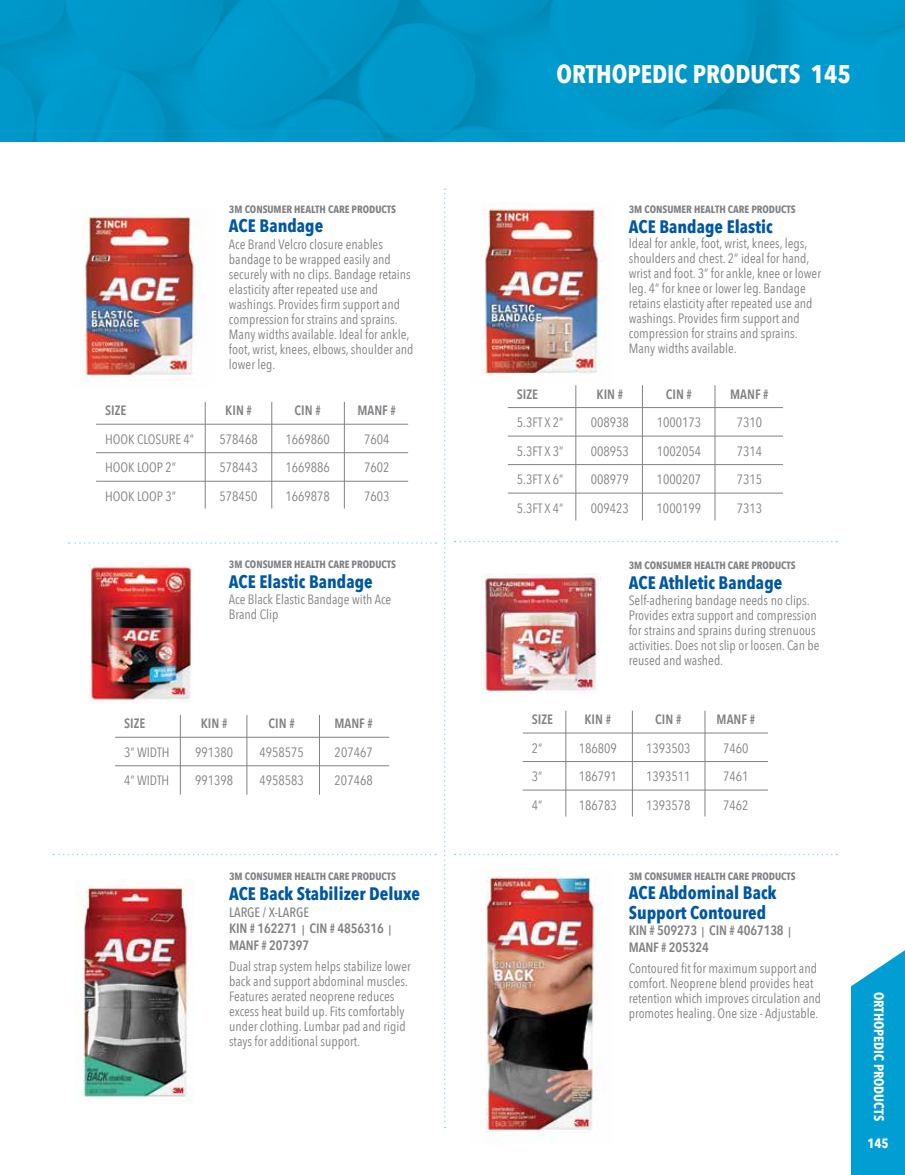
<style>
.page{position:relative;width:905px;height:1175px;background:#fff}
.page>*{position:absolute;margin:0;border:0;box-sizing:border-box;transform-origin:0 0}
.t1{font:700 25.5px "Avenir Next Condensed";color:#fff}
.t2{font:700 18px/19.5px "Avenir Next Condensed";color:#0057a3}
.t3{font:13.5px/15px "Avenir Next Condensed";color:#808285}
.t4{font:600 13.5px/16.5px "Avenir Next Condensed";letter-spacing:-.01em;color:#808285}
.t5{font:700 13.5px "Avenir Next Condensed";color:#fff}
.t6{font:700 10.5px "Avenir Next Condensed";color:#808285}
.s1{font-weight:500}
.s2{font-size:10.5px}
</style>
<div class="page">
<img style="left:0;top:0;width:904px;height:142px">
<svg style="left:851px;top:951px;width:53px;height:223px;background:#14a5d5"></svg>
<svg style="left:444px;top:188px;width:1px;height:940px"></svg>
<svg style="left:454px;top:541px;width:383px;height:1px"></svg>
<img style="left:483px;top:203px;width:122px;height:172px">
<hr style="left:508px;top:407px;width:274px;height:1px;background:#808285">
<hr style="left:508px;top:436px;width:274px;height:1px;background:#808285">
<hr style="left:508px;top:464px;width:274px;height:1px;background:#808285">
<hr style="left:508px;top:493px;width:274px;height:1px;background:#808285">
<hr style="left:575px;top:385px;width:1px;height:135px;background:#808285">
<hr style="left:642px;top:385px;width:1px;height:135px;background:#808285">
<hr style="left:714px;top:385px;width:1px;height:135px;background:#808285">
<img style="left:84px;top:208px;width:114px;height:173px">
<hr style="left:96px;top:424px;width:312px;height:1px;background:#808285">
<hr style="left:96px;top:452px;width:312px;height:1px;background:#808285">
<hr style="left:96px;top:481px;width:312px;height:1px;background:#808285">
<hr style="left:205px;top:402px;width:1px;height:106px;background:#808285">
<hr style="left:271px;top:402px;width:1px;height:106px;background:#808285">
<hr style="left:344px;top:402px;width:1px;height:106px;background:#808285">
<img style="left:481px;top:573px;width:119px;height:121px">
<hr style="left:523px;top:732px;width:244px;height:1px;background:#808285">
<hr style="left:523px;top:761px;width:244px;height:1px;background:#808285">
<hr style="left:523px;top:789px;width:244px;height:1px;background:#808285">
<hr style="left:565px;top:710px;width:1px;height:106px;background:#808285">
<hr style="left:632px;top:710px;width:1px;height:106px;background:#808285">
<hr style="left:704px;top:710px;width:1px;height:106px;background:#808285">
<svg style="left:69px;top:542px;width:367px;height:2px"></svg>
<svg style="left:454px;top:853px;width:383px;height:2px"></svg>
<svg style="left:53px;top:853px;width:383px;height:2px"></svg>
<img style="left:88px;top:564px;width:104px;height:139px">
<hr style="left:115px;top:737px;width:274px;height:1px;background:#808285">
<hr style="left:115px;top:765px;width:274px;height:1px;background:#808285">
<hr style="left:180px;top:715px;width:1px;height:79px;background:#808285">
<hr style="left:247px;top:715px;width:1px;height:79px;background:#808285">
<hr style="left:319px;top:715px;width:1px;height:79px;background:#808285">
<img style="left:485px;top:869px;width:121px;height:275px">
<img style="left:75px;top:879px;width:120px;height:224px">
<p class="t6" style="left:229px;top:203px;width:168px">3M CONSUMER HEALTH CARE PRODUCTS</p>
<h2 class="t2" style="left:229px;top:216px;width:96px">ACE Bandage</h2>
<p class="t3" style="left:229px;top:236px;width:186px">Ace Brand Velcro closure enables bandage to be wrapped easily and securely with no clips. Bandage retains elasticity after repeated use and washings. Provides firm support and compression for strains and sprains.<br>Many widths available. Ideal for ankle, foot, wrist, knees, elbows, shoulder and lower leg.</p>
<p class="t4" style="left:105px;top:402px;width:23px">SIZE</p>
<p class="t4" style="left:225px;top:402px;width:28px">KIN #</p>
<p class="t4" style="left:294px;top:402px;width:28px">CIN #</p>
<p class="t4" style="left:357px;top:402px;width:40px">MANF #</p>
<p class="t3" style="left:105px;top:431px;width:90px">HOOK CLOSURE 4”</p>
<p class="t3" style="left:219px;top:431px;width:40px">578468</p>
<p class="t3" style="left:285px;top:431px;width:46px">1669860</p>
<p class="t3" style="left:364px;top:431px;width:27px">7604</p>
<p class="t3" style="left:105px;top:459px;width:73px">HOOK LOOP 2”</p>
<p class="t3" style="left:219px;top:459px;width:40px">578443</p>
<p class="t3" style="left:285px;top:459px;width:46px">1669886</p>
<p class="t3" style="left:364px;top:459px;width:27px">7602</p>
<p class="t3" style="left:105px;top:488px;width:73px">HOOK LOOP 3”</p>
<p class="t3" style="left:219px;top:488px;width:40px">578450</p>
<p class="t3" style="left:285px;top:488px;width:46px">1669878</p>
<p class="t3" style="left:364px;top:488px;width:27px">7603</p>
<p class="t6" style="left:229px;top:558px;width:168px">3M CONSUMER HEALTH CARE PRODUCTS</p>
<h2 class="t2" style="left:229px;top:571px;width:145px">ACE Elastic Bandage</h2>
<p class="t3" style="left:229px;top:591px;width:164px">Ace Black Elastic Bandage with Ace<br>Brand Clip</p>
<p class="t4" style="left:124px;top:715px;width:23px">SIZE</p>
<p class="t4" style="left:201px;top:715px;width:28px">KIN #</p>
<p class="t4" style="left:268px;top:715px;width:28px">CIN #</p>
<p class="t4" style="left:334px;top:715px;width:40px">MANF #</p>
<p class="t3" style="left:124px;top:744px;width:47px">3” WIDTH</p>
<p class="t3" style="left:195px;top:744px;width:40px">991380</p>
<p class="t3" style="left:259px;top:744px;width:46px">4958575</p>
<p class="t3" style="left:334px;top:744px;width:40px">207467</p>
<p class="t3" style="left:124px;top:772px;width:47px">4” WIDTH</p>
<p class="t3" style="left:195px;top:772px;width:40px">991398</p>
<p class="t3" style="left:259px;top:772px;width:46px">4958583</p>
<p class="t3" style="left:334px;top:772px;width:40px">207468</p>
<p class="t6" style="left:229px;top:870px;width:168px">3M CONSUMER HEALTH CARE PRODUCTS</p>
<h2 class="t2" style="left:229px;top:883px;width:192px">ACE Back Stabilizer Deluxe</h2>
<p class="t4" style="left:229px;top:903px;width:164px"><span class="s1">LARGE / X-LARGE<br></span>KIN # 162271 <span class="s2">|</span> CIN # 4856316 <span class="s2">|<br></span>MANF # 207397</p>
<p class="t3" style="left:229px;top:958px;width:183px">Dual strap system helps stabilize lower back and support abdominal muscles.<br>Features aerated neoprene reduces excess heat build up. Fits comfortably under clothing. Lumbar pad and rigid stays for additional support.</p>
<h1 class="t1" style="left:556px;top:58px;width:296px">ORTHOPEDIC PRODUCTS 145</h1>
<p class="t6" style="left:628px;top:203px;width:168px">3M CONSUMER HEALTH CARE PRODUCTS</p>
<h2 class="t2" style="left:628px;top:216px;width:145px">ACE Bandage Elastic</h2>
<p class="t3" style="left:628px;top:235px;width:194px">Ideal for ankle, foot, wrist, knees, legs, shoulders and chest. 2” ideal for hand, wrist and foot. 3” for ankle, knee or lower leg. 4” for knee or lower leg. Bandage retains elasticity after repeated use and washings. Provides firm support and compression for strains and sprains.<br>Many widths available.</p>
<p class="t4" style="left:517px;top:385px;width:23px">SIZE</p>
<p class="t4" style="left:596px;top:385px;width:28px">KIN #</p>
<p class="t4" style="left:665px;top:385px;width:28px">CIN #</p>
<p class="t4" style="left:730px;top:385px;width:40px">MANF #</p>
<p class="t3" style="left:517px;top:414px;width:48px">5.3FT X 2”</p>
<p class="t3" style="left:590px;top:414px;width:40px">008938</p>
<p class="t3" style="left:656px;top:414px;width:46px">1000173</p>
<p class="t3" style="left:736px;top:414px;width:27px">7310</p>
<p class="t3" style="left:517px;top:443px;width:48px">5.3FT X 3”</p>
<p class="t3" style="left:590px;top:443px;width:40px">008953</p>
<p class="t3" style="left:656px;top:443px;width:46px">1002054</p>
<p class="t3" style="left:736px;top:443px;width:27px">7314</p>
<p class="t3" style="left:516px;top:471px;width:48px">5.3FT X 6”</p>
<p class="t3" style="left:590px;top:471px;width:40px">008979</p>
<p class="t3" style="left:656px;top:471px;width:46px">1000207</p>
<p class="t3" style="left:736px;top:471px;width:27px">7315</p>
<p class="t3" style="left:516px;top:500px;width:48px">5.3FT X 4”</p>
<p class="t3" style="left:590px;top:500px;width:40px">009423</p>
<p class="t3" style="left:656px;top:500px;width:46px">1000199</p>
<p class="t3" style="left:736px;top:500px;width:27px">7313</p>
<p class="t6" style="left:628px;top:559px;width:168px">3M CONSUMER HEALTH CARE PRODUCTS</p>
<h2 class="t2" style="left:628px;top:572px;width:155px">ACE Athletic Bandage</h2>
<p class="t3" style="left:628px;top:592px;width:192px">Self-adhering bandage needs no clips.<br>Provides extra support and compression for strains and sprains during strenuous activities. Does not slip or loosen. Can be reused and washed.</p>
<p class="t4" style="left:532px;top:711px;width:23px">SIZE</p>
<p class="t4" style="left:584px;top:711px;width:28px">KIN #</p>
<p class="t4" style="left:655px;top:711px;width:28px">CIN #</p>
<p class="t4" style="left:716px;top:711px;width:40px">MANF #</p>
<p class="t3" style="left:531px;top:740px;width:12px">2”</p>
<p class="t3" style="left:578px;top:740px;width:40px">186809</p>
<p class="t3" style="left:646px;top:740px;width:46px">1393503</p>
<p class="t3" style="left:723px;top:740px;width:27px">7460</p>
<p class="t3" style="left:531px;top:768px;width:12px">3”</p>
<p class="t3" style="left:578px;top:768px;width:40px">186791</p>
<p class="t3" style="left:646px;top:768px;width:46px">1393511</p>
<p class="t3" style="left:723px;top:768px;width:27px">7461</p>
<p class="t3" style="left:531px;top:797px;width:12px">4”</p>
<p class="t3" style="left:578px;top:797px;width:40px">186783</p>
<p class="t3" style="left:646px;top:797px;width:46px">1393578</p>
<p class="t3" style="left:723px;top:797px;width:27px">7462</p>
<p class="t6" style="left:628px;top:869px;width:168px">3M CONSUMER HEALTH CARE PRODUCTS</p>
<h2 class="t2" style="left:628px;top:883px;width:149px">ACE Abdominal Back<br>Support Contoured</h2>
<p class="t4" style="left:628px;top:921px;width:164px">KIN # 509273 <span class="s2">|</span> CIN # 4067138 <span class="s2">|<br></span>MANF # 205324</p>
<p class="t3" style="left:628px;top:960px;width:194px">Contoured fit for maximum support and comfort. Neoprene blend provides heat retention which improves circulation and promotes healing. One size - Adjustable.</p>
<p class="t5" style="left:887px;top:991px;width:131px;rotate:90deg">ORTHOPEDIC PRODUCTS</p>
<p class="t5" style="left:867px;top:1134px;width:23px">145</p>
</div>
